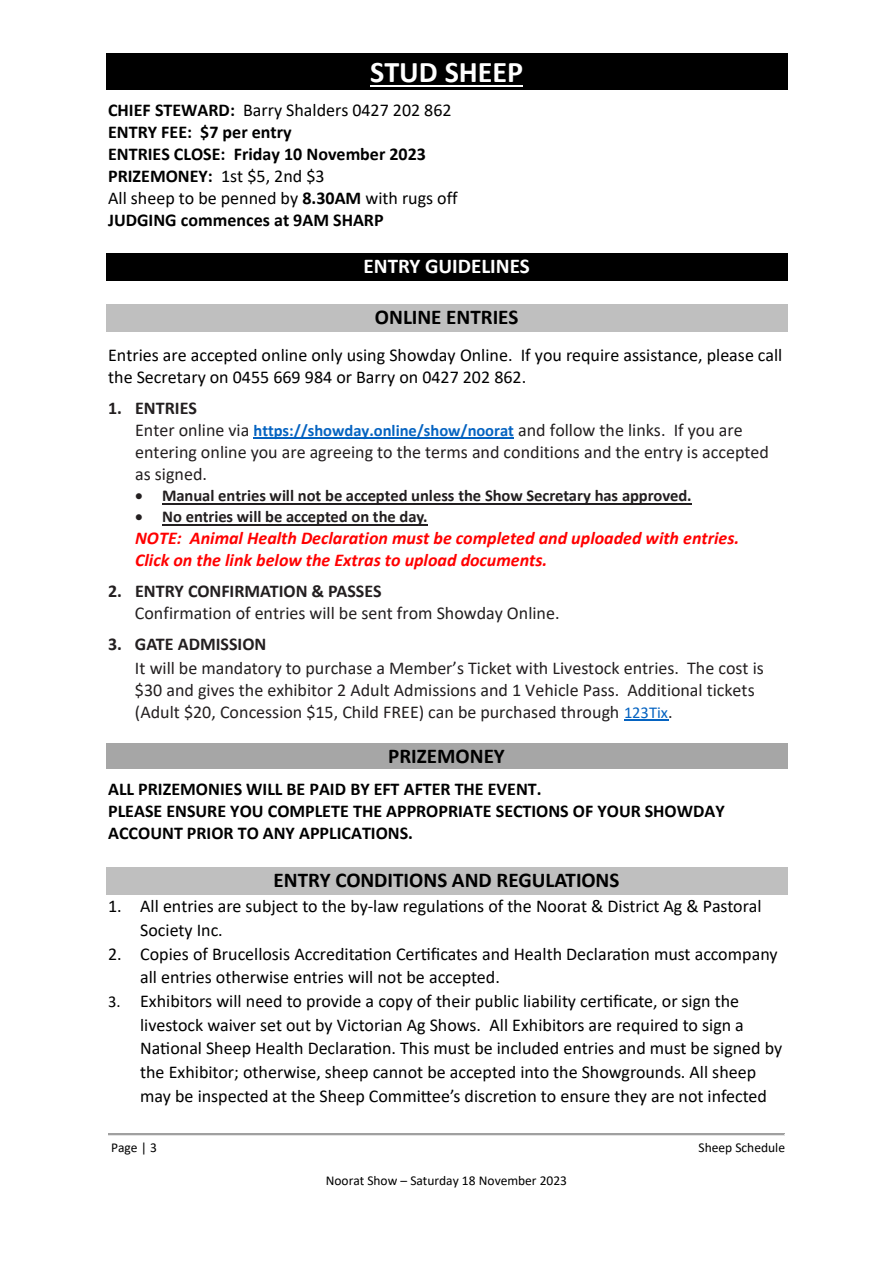
<style>
.page{position:relative;width:893px;height:1264px;background:#fff}
.page>*{position:absolute;margin:0;border:0;box-sizing:border-box;transform-origin:0 0}
.t1{font:700 30px "Calibri";color:#fff}
.t2{font:700 21px "Calibri";color:#000}
.t3{font:700 21px "Calibri";color:#fff}
.t4{font:18px/23.7px "Calibri";color:#000}
.t5{font:18px/21.9px "Calibri";color:#231f20}
.t6{font:700 18px/21.9px "Calibri";color:#000}
.t7{font:italic 700 18px/21.9px "Calibri";color:#f00}
.t8{font:700 18px "Calibri";color:#231f20}
.t9{font:700 16.5px "Calibri";letter-spacing:-.005em;color:#231f20}
.t10{font:13.5px "Calibri";color:#000}
.s1{font-weight:400}
.s2{font-weight:700;font-size:16.5px;color:#0563c1}
.s3{font-size:16.5px;color:#0563c1}
.s4{font-size:16.5px}
</style>
<div class="page">
<hr style="left:108px;top:1132px;width:676px;height:3px;background:#a0a0a0">
<hr style="left:108px;top:1135px;width:676px;height:1px;background:#e3e3e3">
<div style="left:106px;top:53px;width:681px;height:37px;background:#000"></div>
<hr style="left:370px;top:85px;width:153px;height:2px;background:#fff">
<div style="left:106px;top:253px;width:681px;height:27px;background:#000"></div>
<div style="left:106px;top:304px;width:681px;height:28px;background:#bfbfbf"></div>
<hr style="left:253px;top:437px;width:261px;height:2px;background:#0563c1">
<hr style="left:162px;top:503px;width:530px;height:1px;background:#231f20">
<hr style="left:162px;top:524px;width:265px;height:1px;background:#231f20">
<hr style="left:624px;top:719px;width:44px;height:1px;background:#0563c1">
<div style="left:106px;top:742px;width:681px;height:26px;background:#a6a6a6"></div>
<div style="left:106px;top:867px;width:681px;height:27px;background:#bfbfbf"></div>
<p class="t1" style="left:370px;top:59px;width:154px">STUD SHEEP</p>
<p class="t6" style="left:108px;top:100px;width:351px">CHIEF STEWARD: <span class="s1">Barry Shalders 0427 202 862<br></span>ENTRY FEE: $7 per entry<br>ENTRIES CLOSE: Friday 10 November 2023<br>PRIZEMONEY: <span class="s1">1st $5, 2nd $3<br>All sheep to be penned by</span> 8.30AM <span class="s1">with rugs off </span>JUDGING commences at 9AM SHARP</p>
<p class="t3" style="left:363px;top:257px;width:168px">ENTRY GUIDELINES</p>
<p class="t2" style="left:375px;top:308px;width:145px">ONLINE ENTRIES</p>
<p class="t4" style="left:108px;top:345px;width:675px;line-height:21.9px">Entries are accepted online only using Showday Online. If you require assistance, please call the Secretary on 0455 669 984 or Barry on 0427 202 862.</p>
<p class="t8" style="left:108px;top:400px;width:15px">1.</p>
<p class="t8" style="left:135px;top:400px;width:63px">ENTRIES</p>
<p class="t5" style="left:135px;top:420px;width:635px">Enter online via <span class="s2">https://showday.online/show/noorat</span> and follow the links. If you are entering online you are agreeing to the terms and conditions and the entry is accepted as signed.</p>
<p class="t9" style="left:135px;top:489px;width:558px">• Manual entries will not be accepted unless the Show Secretary has approved.</p>
<p class="t9" style="left:135px;top:510px;width:294px">• No entries will be accepted on the day.</p>
<p class="t7" style="left:135px;top:528px;width:605px">NOTE: Animal Health Declaration must be completed and uploaded with entries.<br>Click on the link below the Extras to upload documents.</p>
<p class="t8" style="left:108px;top:583px;width:275px">2. ENTRY CONFIRMATION &amp; PASSES</p>
<p class="t5" style="left:135px;top:603px;width:426px">Confirmation of entries will be sent from Showday Online.</p>
<p class="t8" style="left:108px;top:636px;width:160px">3. GATE ADMISSION</p>
<p class="t5" style="left:135px;top:658px;width:630px">It will be mandatory to purchase a Member’s Ticket with Livestock entries. The cost is $30 and gives the exhibitor 2 Adult Admissions and 1 Vehicle Pass. Additional tickets (Adult $20, Concession $15, Child FREE) can be purchased through <span class="s3">123Tix</span>.</p>
<p class="t2" style="left:388px;top:746px;width:118px">PRIZEMONEY</p>
<p class="t6" style="left:108px;top:779px;width:618px">ALL PRIZEMONIES WILL BE PAID BY EFT AFTER THE EVENT.<br>PLEASE ENSURE YOU COMPLETE THE APPROPRIATE SECTIONS OF YOUR SHOWDAY<br>ACCOUNT PRIOR TO ANY APPLICATIONS.</p>
<p class="t2" style="left:273px;top:871px;width:347px">ENTRY CONDITIONS AND REGULATIONS</p>
<p class="t4" style="left:140px;top:895px;width:622px;text-indent:-32px">1. All entries are subject to the by-law regulations of the Noorat &amp; District Ag &amp; Pastoral<br>Society Inc.</p>
<p class="t4" style="left:140px;top:943px;width:639px;text-indent:-32px">2. Copies of Brucellosis Accreditation Certificates and Health Declaration must accompany all entries otherwise entries will not be accepted.</p>
<p class="t4" style="left:140px;top:990px;width:643px;text-indent:-32px"><span class="s4">3.</span> Exhibitors will need to provide a copy of their public liability certificate, or sign the livestock waiver set out by Victorian Ag Shows. All Exhibitors are required to sign a National Sheep Health Declaration. This must be included entries and must be signed by the Exhibitor; otherwise, sheep cannot be accepted into the Showgrounds. All sheep may be inspected at the Sheep Committee’s discretion to ensure they are not infected</p>
<p class="t10" style="left:111px;top:1141px;width:47px">Page | 3</p>
<p class="t10" style="left:698px;top:1141px;width:88px">Sheep Schedule</p>
<p class="t10" style="left:326px;top:1174px;width:243px">Noorat Show – Saturday 18 November 2023</p>
</div>
